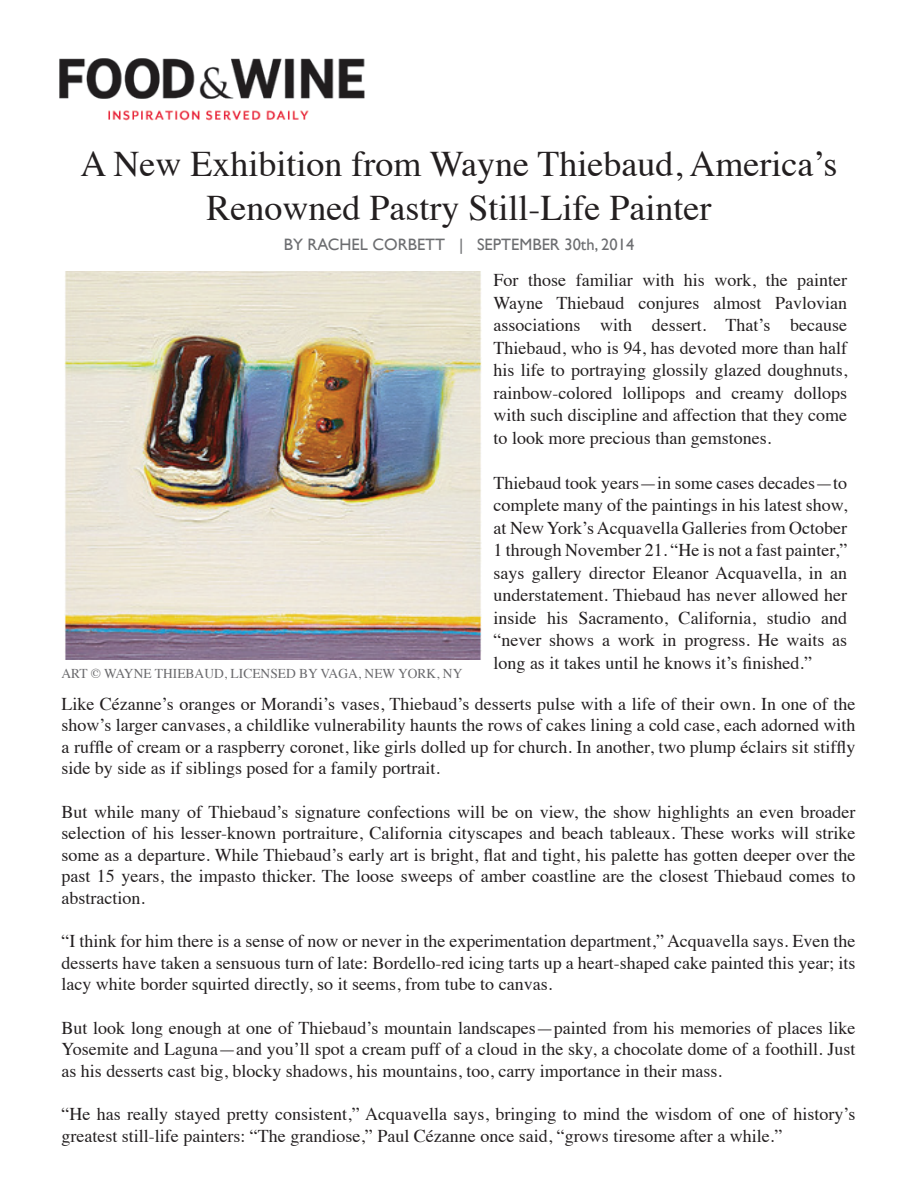
<style>
.page{position:relative;width:918px;height:1188px;background:#fff}
.page>*{position:absolute;margin:0;border:0;box-sizing:border-box;transform-origin:0 0}
.t1{font:36px/43.2px "Times";color:#231f20;text-align:center}
.t2{font:18px/22.5px "Times";color:#231f20;text-align:justify}
.t3{font:16.5px "Gill Sans";color:#6c6d70}
.t4{font:13.5px "Times";color:#6b6b6e}
</style>
<div class="page">
<img style="left:59px;top:58px;width:306px;height:63px">
<img style="left:64px;top:271px;width:417px;height:389px">
<h1 class="t1" style="left:81px;top:140px;width:758px">A New Exhibition from Wayne Thiebaud, America’s<br>Renowned Pastry Still-Life Painter</h1>
<p class="t3" style="left:284px;top:235px;width:352px">BY RACHEL CORBETT | SEPTEMBER 30th, 2014</p>
<p class="t4" style="left:62px;top:661px;width:402px">ART © WAYNE THIEBAUD, LICENSED BY VAGA, NEW YORK, NY</p>
<p class="t2" style="left:494px;top:267px;width:355px">For those familiar with his work, the painter Wayne Thiebaud conjures almost Pavlovian associations with dessert. That’s because Thiebaud, who is 94, has devoted more than half his life to portraying glossily glazed doughnuts, rainbow-colored lollipops and creamy dollops with such discipline and affection that they come to look more precious than gemstones.</p>
<p class="t2" style="left:494px;top:470px;width:355px">Thiebaud took years—in some cases decades—to complete many of the paintings in his latest show, at New York’s Acquavella Galleries from October 1 through November 21. “He is not a fast painter,” says gallery director Eleanor Acquavella, in an understatement. Thiebaud has never allowed her inside his Sacramento, California, studio and “never shows a work in progress. He waits as long as it takes until he knows it’s finished.”</p>
<p class="t2" style="left:62px;top:691px;width:795px;line-height:21.6px">Like Cézanne’s oranges or Morandi’s vases, Thiebaud’s desserts pulse with a life of their own. In one of the show’s larger canvases, a childlike vulnerability haunts the rows of cakes lining a cold case, each adorned with a ruffle of cream or a raspberry coronet, like girls dolled up for church. In another, two plump éclairs sit stiffly side by side as if siblings posed for a family portrait.</p>
<p class="t2" style="left:62px;top:799px;width:795px;line-height:21.6px">But while many of Thiebaud’s signature confections will be on view, the show highlights an even broader selection of his lesser-known portraiture, California cityscapes and beach tableaux. These works will strike some as a departure. While Thiebaud’s early art is bright, flat and tight, his palette has gotten deeper over the past 15 years, the impasto thicker. The loose sweeps of amber coastline are the closest Thiebaud comes to abstraction.</p>
<p class="t2" style="left:62px;top:929px;width:795px;line-height:21.6px">“I think for him there is a sense of now or never in the experimentation department,” Acquavella says. Even the desserts have taken a sensuous turn of late: Bordello-red icing tarts up a heart-shaped cake painted this year; its lacy white border squirted directly, so it seems, from tube to canvas.</p>
<p class="t2" style="left:62px;top:1015px;width:795px;line-height:21.6px">But look long enough at one of Thiebaud’s mountain landscapes—painted from his memories of places like Yosemite and Laguna—and you’ll spot a cream puff of a cloud in the sky, a chocolate dome of a foothill. Just as his desserts cast big, blocky shadows, his mountains, too, carry importance in their mass.</p>
<p class="t2" style="left:62px;top:1102px;width:795px;line-height:21.6px">“He has really stayed pretty consistent,” Acquavella says, bringing to mind the wisdom of one of history’s greatest still-life painters: “The grandiose,” Paul Cézanne once said, “grows tiresome after a while.”</p>
</div>
